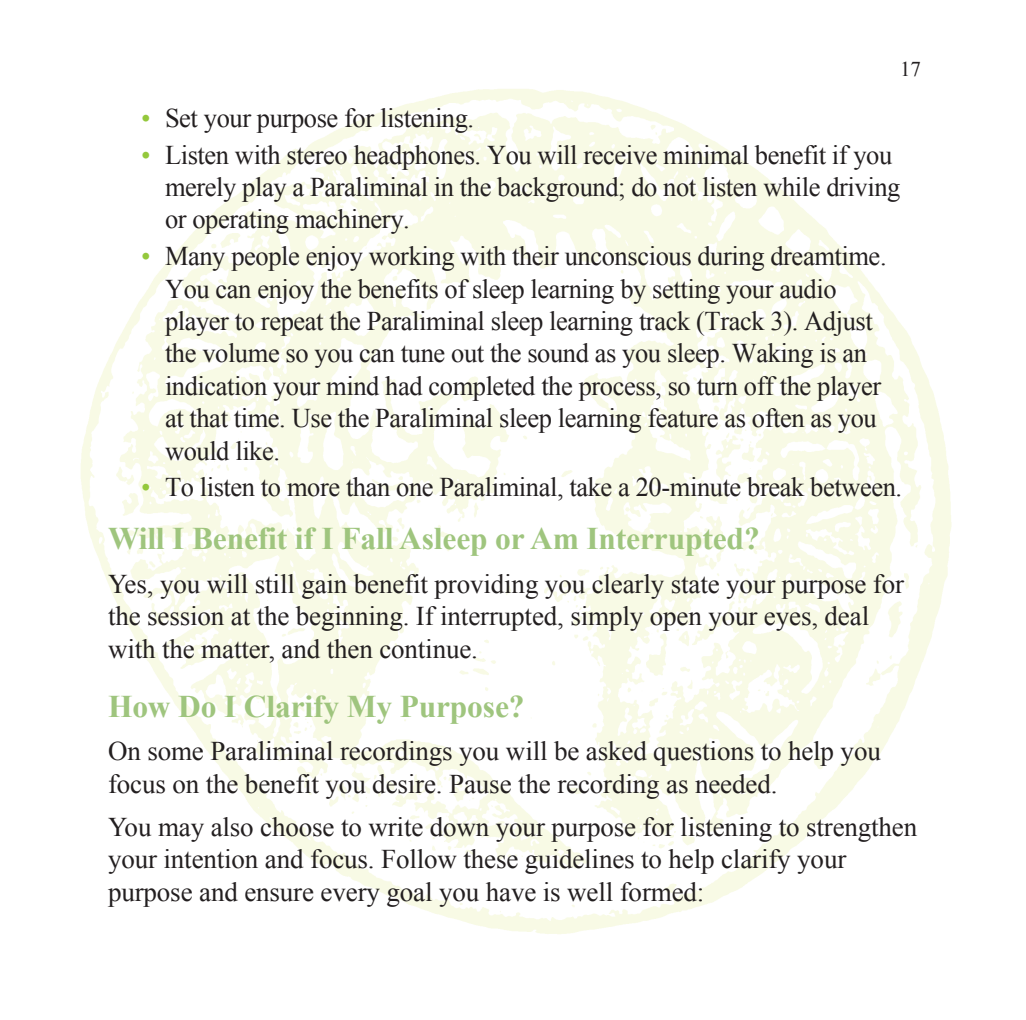
<style>
.page{position:relative;width:1026px;height:1020px;background:#fff}
.page>*{position:absolute;margin:0;border:0;box-sizing:border-box;transform-origin:0 0}
.t1{font:700 31.5px "Times New Roman";letter-spacing:-.005em;color:#9fc57e}
.t2{font:27px/32.4px "Times New Roman";letter-spacing:-.015em;color:#231f20}
.t3{font:21px "Times New Roman";color:#231f20}
.s1{color:#94c83c}
</style>
<div class="page">
<img style="left:80px;top:89px;width:872px;height:845px">
<p class="t3" style="left:900px;top:56px;width:22px">17</p>
<p class="t2" style="left:141px;top:101px;width:335px"><span class="s1">•</span> Set your purpose for listening.</p>
<p class="t2" style="left:165px;top:138px;width:737px;text-indent:-24px"><span class="s1">•</span> Listen with stereo headphones. You will receive minimal benefit if you merely play a Paraliminal in the background; do not listen while driving or operating machinery.</p>
<p class="t2" style="left:165px;top:239px;width:723px;text-indent:-24px"><span class="s1">•</span> Many people enjoy working with their unconscious during dreamtime.<br>You can enjoy the benefits of sleep learning by setting your audio player to repeat the Paraliminal sleep learning track (Track 3). Adjust the volume so you can tune out the sound as you sleep. Waking is an indication your mind had completed the process, so turn off the player at that time. Use the Paraliminal sleep learning feature as often as you would like.</p>
<p class="t2" style="left:141px;top:470px;width:763px"><span class="s1">•</span> To listen to more than one Paraliminal, take a 20-minute break between.</p>
<p class="t1" style="left:108px;top:520px;width:653px">Will I Benefit if I Fall Asleep or Am Interrupted?</p>
<p class="t2" style="left:108px;top:567px;width:798px">Yes, you will still gain benefit providing you clearly state your purpose for the session at the beginning. If interrupted, simply open your eyes, deal with the matter, and then continue.</p>
<p class="t1" style="left:108px;top:688px;width:418px">How Do I Clarify My Purpose?</p>
<p class="t2" style="left:108px;top:734px;width:774px">On some Paraliminal recordings you will be asked questions to help you focus on the benefit you desire. Pause the recording as needed.</p>
<p class="t2" style="left:108px;top:810px;width:811px">You may also choose to write down your purpose for listening to strengthen your intention and focus. Follow these guidelines to help clarify your purpose and ensure every goal you have is well formed:</p>
</div>
